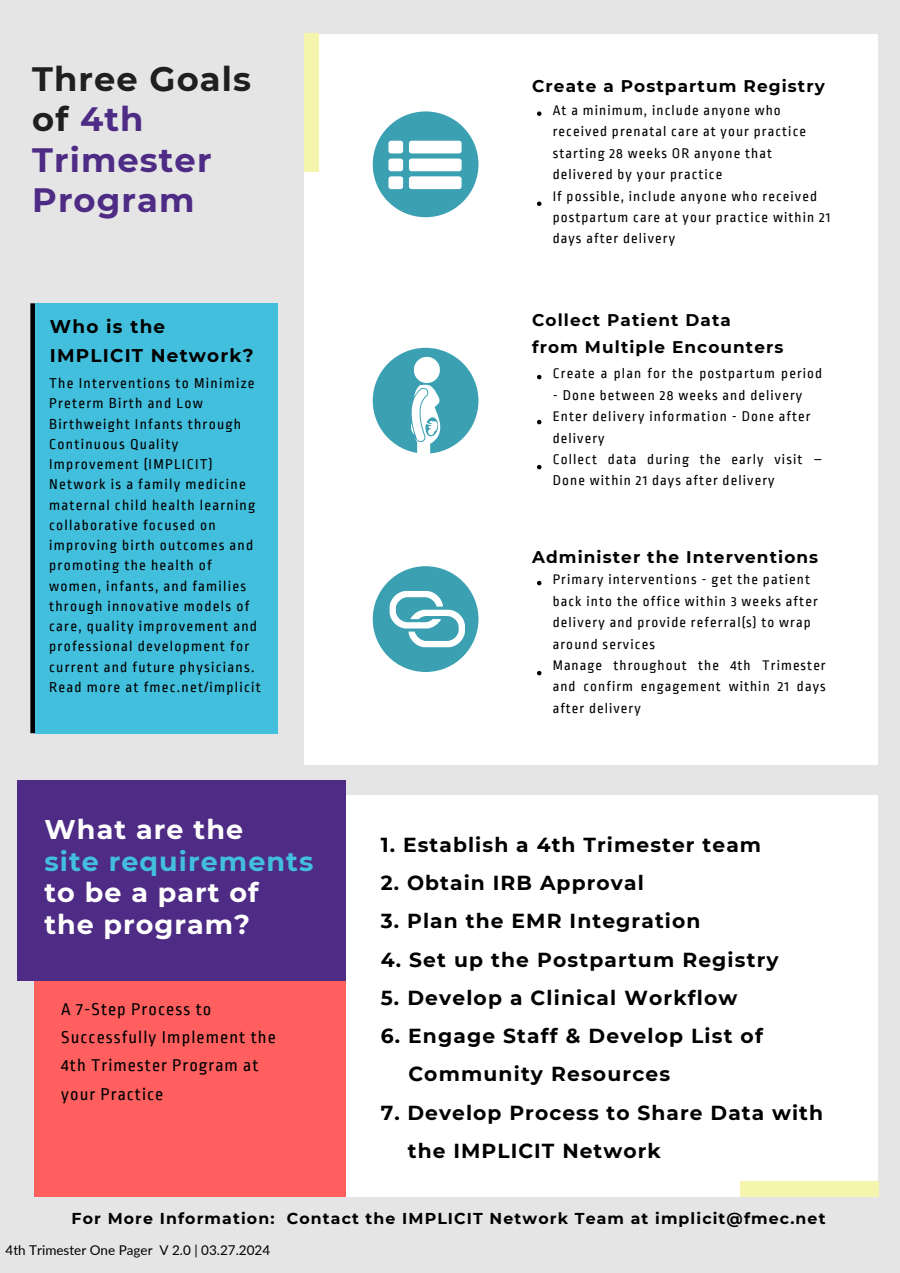
<style>
.page{position:relative;width:900px;height:1273px;background:#fff}
.page>*{position:absolute;margin:0;border:0;box-sizing:border-box;transform-origin:0 0}
.t1{font:700 33.75px/40.5px "Montserrat";letter-spacing:.03em;color:#4e2b85}
.t2{font:700 33.75px "Montserrat";letter-spacing:.03em;color:#1f1f1f}
.t3{font:700 27px/31.5px "Montserrat";letter-spacing:.04em;color:#fff}
.t4{font:700 20.25px/38.2px "Montserrat";letter-spacing:.055em;color:#000}
.t5{font:700 18.3px/29.2px "Montserrat";letter-spacing:.065em;color:#000}
.t6{font:18px/28.2px "Ropa Sans";letter-spacing:.06em;color:#000}
.t7{font:700 16.8px/27px "Montserrat";letter-spacing:.065em;color:#000}
.t8{font:700 15.75px "Montserrat";letter-spacing:.07em;color:#000}
.t9{font:15px/20.2px "Ropa Sans";letter-spacing:.085em;color:#000}
.t10{font:14.7px/21.3px "Ropa Sans";letter-spacing:.075em;color:#000}
.t11{font:13.5px "Lato";color:#000}
.s1{color:#1f1f1f}
.s2{color:#42bfdd}
</style>
<div class="page">
<div style="left:0;top:0;width:900px;height:1272px;background:#e5e5e5"></div>
<svg style="left:30px;top:303px;width:6px;height:430px;background:#192e33"></svg>
<div style="left:36px;top:303px;width:242px;height:430px;background:#42bfdd"></div>
<div style="left:304px;top:34px;width:574px;height:730px;background:#fff"></div>
<svg style="left:537px;top:111px;width:4px;height:5px"></svg>
<svg style="left:537px;top:201px;width:4px;height:5px"></svg>
<svg style="left:537px;top:375px;width:4px;height:4px"></svg>
<svg style="left:537px;top:420px;width:4px;height:4px"></svg>
<svg style="left:537px;top:465px;width:4px;height:4px"></svg>
<svg style="left:537px;top:581px;width:4px;height:4px"></svg>
<svg style="left:537px;top:671px;width:4px;height:4px"></svg>
<div style="left:373px;top:111px;width:105px;height:106px;background:#3ba1b2;border-radius:50%"></div>
<div style="left:373px;top:348px;width:105px;height:105px;background:#3ba1b2;border-radius:50%"></div>
<div style="left:373px;top:566px;width:105px;height:106px;background:#3ba1b2;border-radius:50%"></div>
<svg style="left:388px;top:141px;width:74px;height:48px"></svg>
<svg style="left:403px;top:356px;width:39px;height:98px"></svg>
<svg style="left:390px;top:591px;width:75px;height:56px"></svg>
<div style="left:304px;top:33px;width:15px;height:139px;background:#f6f5ae"></div>
<div style="left:35px;top:795px;width:842px;height:401px;background:#fff"></div>
<div style="left:35px;top:913px;width:310px;height:283px;background:#ff5f5f"></div>
<div style="left:18px;top:780px;width:327px;height:200px;background:#4e2b85"></div>
<div style="left:740px;top:1181px;width:139px;height:14px;background:#f6f5ae"></div>
<p class="t2" style="left:32px;top:58px;width:220px">Three Goals</p>
<p class="t1" style="left:32px;top:99px;width:181px"><span class="s1">of</span> 4th<br>Trimester<br>Program</p>
<p class="t7" style="left:532px;top:72px;width:294px">Create a Postpartum Registry</p>
<p class="t10" style="left:553px;top:100px;width:230px">At a minimum, include anyone who</p>
<h4 class="t10" style="left:553px;top:121px;width:255px">received prenatal care at your practice starting 28 weeks OR anyone that</h4>
<p class="t10" style="left:553px;top:164px;width:171px">delivered by your practice</p>
<p class="t10" style="left:553px;top:185px;width:279px">If possible, include anyone who received postpartum care at your practice within 21 days after delivery</p>
<h1 class="t5" style="left:50px;top:311px;width:205px">Who is the<br>IMPLICIT Network?</h1>
<h3 class="t7" style="left:532px;top:307px;width:253px">Collect Patient Data<br>from Multiple Encounters</h3>
<h2 class="t9" style="left:49px;top:373px;width:207px">The Interventions to Minimize<br>Preterm Birth and Low</h2>
<h5 class="t9" style="left:49px;top:414px;width:209px">Birthweight Infants through<br>Continuous Quality<br>Improvement (IMPLICIT)<br>Network is a family medicine maternal child health learning collaborative focused on improving birth outcomes and promoting the health of women, infants, and families through innovative models of care, quality improvement and professional development for current and future physicians.</h5>
<h3 class="t9" style="left:49px;top:677px;width:213px">Read more at fmec.net/implicit</h3>
<h4 class="t3" style="left:44px;top:813px;width:270px">What are the<br><span class="s2">site requirements </span>to be a part of the program?</h4>
<p class="t6" style="left:61px;top:995px;width:216px">A 7-Step Process to<br>Successfully Implement the<br>4th Trimester Program at your Practice</p>
<p class="t10" style="left:553px;top:363px;width:271px">Create a plan for the postpartum period</p>
<p class="t10" style="left:553px;top:385px;width:251px">- Done between 28 weeks and delivery</p>
<h4 class="t10" style="left:553px;top:406px;width:259px">Enter delivery information - Done after delivery</h4>
<p class="t10" style="left:553px;top:449px;width:271px">Collect data during the early visit –<br>Done within 21 days after delivery</p>
<p class="t7" style="left:532px;top:543px;width:288px">Administer the Interventions</p>
<p class="t10" style="left:553px;top:569px;width:267px">Primary interventions - get the patient back into the office within 3 weeks after delivery and provide referral(s) to wrap around services</p>
<p class="t10" style="left:553px;top:655px;width:275px;text-align:justify">Manage throughout the 4th Trimester and confirm engagement within 21 days after delivery</p>
<p class="t4" style="left:381px;top:825px;width:382px">1. Establish a 4th Trimester team</p>
<p class="t4" style="left:381px;top:863px;width:265px">2. Obtain IRB Approval</p>
<p class="t4" style="left:381px;top:901px;width:321px">3. Plan the EMR Integration</p>
<p class="t4" style="left:381px;top:940px;width:399px">4. Set up the Postpartum Registry</p>
<p class="t4" style="left:381px;top:978px;width:358px">5. Develop a Clinical Workflow</p>
<p class="t4" style="left:408px;top:1016px;width:356px;text-indent:-28px">6. Engage Staff &amp; Develop List of<br>Community Resources</p>
<p class="t4" style="left:408px;top:1093px;width:417px;text-indent:-27px">7. Develop Process to Share Data with the IMPLICIT Network</p>
<p class="t8" style="left:72px;top:1208px;width:755px">For More Information: Contact the IMPLICIT Network Team at implicit@fmec.net</p>
<h6 class="t11" style="left:6px;top:1241px;width:266px">4th Trimester One Pager V 2.0 | 03.27.2024</h6>
</div>
